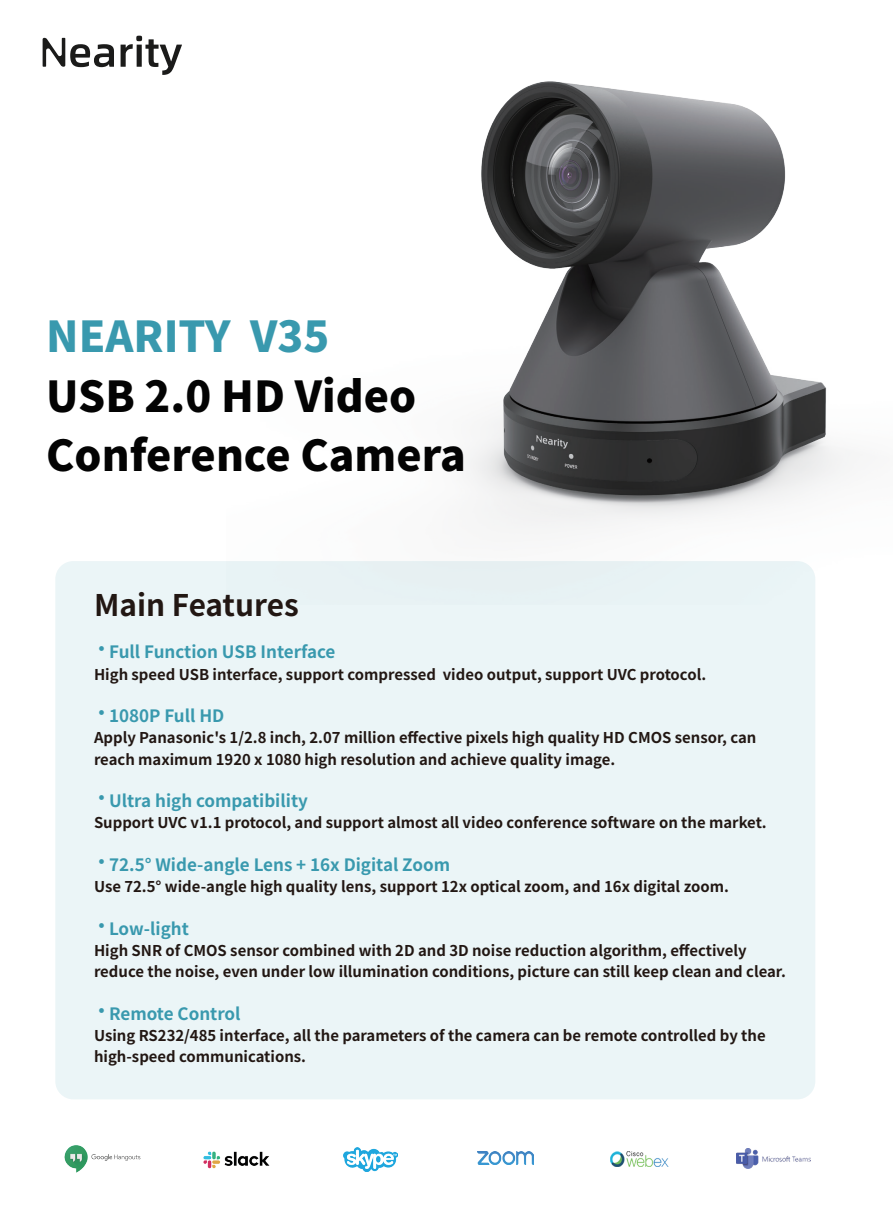
<style>
.page{position:relative;width:893px;height:1212px;background:#fff}
.page>*{position:absolute;margin:0;border:0;box-sizing:border-box;transform-origin:0 0}
.t1{font:900 42.45px/59.6px "Noto Sans Hans";color:#030303}
.t2{font:900 42.45px "Noto Sans Hans";color:#3999ae}
.t3{font:700 29.7px "Noto Sans Hans";color:#221713}
.t4{font:700 16.95px "Noto Sans Hans";color:#3999ae}
.t5{font:700 14.85px/21.3px "Noto Sans Hans";color:#221713}
.s1{font-size:25.5px}
</style>
<div class="page">
<img style="left:466px;top:81px;width:386px;height:494px">
<div style="left:55px;top:561px;width:760px;height:538px;background:#ebf5f7;border-radius:18px"></div>
<img style="left:610px;top:1151px;width:59px;height:15px">
<img style="left:64px;top:1145px;width:77px;height:28px">
<img style="left:344px;top:1148px;width:54px;height:23px">
<img style="left:477px;top:1152px;width:56px;height:12px">
<img style="left:203px;top:1151px;width:67px;height:18px">
<img style="left:737px;top:1148px;width:74px;height:21px">
<svg style="left:43px;top:38px;width:71px;height:29px"></svg>
<svg style="left:121px;top:36px;width:61px;height:39px"></svg>
<h1 class="t2" style="left:46px;top:312px;width:285px">NEARITY V35</h1>
<h1 class="t1" style="left:46px;top:367px;width:421px">USB 2.0 HD Video<br>Conference Camera</h1>
<h2 class="t3" style="left:94px;top:588px;width:206px">Main Features</h2>
<p class="t4" style="left:94px;top:642px;width:243px"><span class="s1">·</span>Full Function USB Interface</p>
<p class="t5" style="left:94px;top:664px;width:614px">High speed USB interface, support compressed video output, support UVC protocol.</p>
<p class="t4" style="left:94px;top:706px;width:132px"><span class="s1">·</span>1080P Full HD</p>
<p class="t5" style="left:94px;top:727px;width:664px">Apply Panasonic's 1/2.8 inch, 2.07 million effective pixels high quality HD CMOS sensor, can reach maximum 1920 x 1080 high resolution and achieve quality image.</p>
<p class="t4" style="left:94px;top:791px;width:215px"><span class="s1">·</span>Ultra high compatibility</p>
<p class="t5" style="left:94px;top:813px;width:674px">Support UVC v1.1 protocol, and support almost all video conference software on the market.</p>
<p class="t4" style="left:94px;top:855px;width:358px"><span class="s1">·</span>72.5° Wide-angle Lens + 16x Digital Zoom</p>
<p class="t5" style="left:94px;top:876px;width:636px">Use 72.5° wide-angle high quality lens, support 12x optical zoom, and 16x digital zoom.</p>
<p class="t4" style="left:94px;top:919px;width:96px"><span class="s1">·</span>Low-light</p>
<p class="t5" style="left:94px;top:940px;width:693px">High SNR of CMOS sensor combined with 2D and 3D noise reduction algorithm, effectively reduce the noise, even under low illumination conditions, picture can still keep clean and clear.</p>
<p class="t4" style="left:94px;top:1004px;width:148px"><span class="s1">·</span>Remote Control</p>
<p class="t5" style="left:94px;top:1025px;width:673px">Using RS232/485 interface, all the parameters of the camera can be remote controlled by the high-speed communications.</p>
</div>
